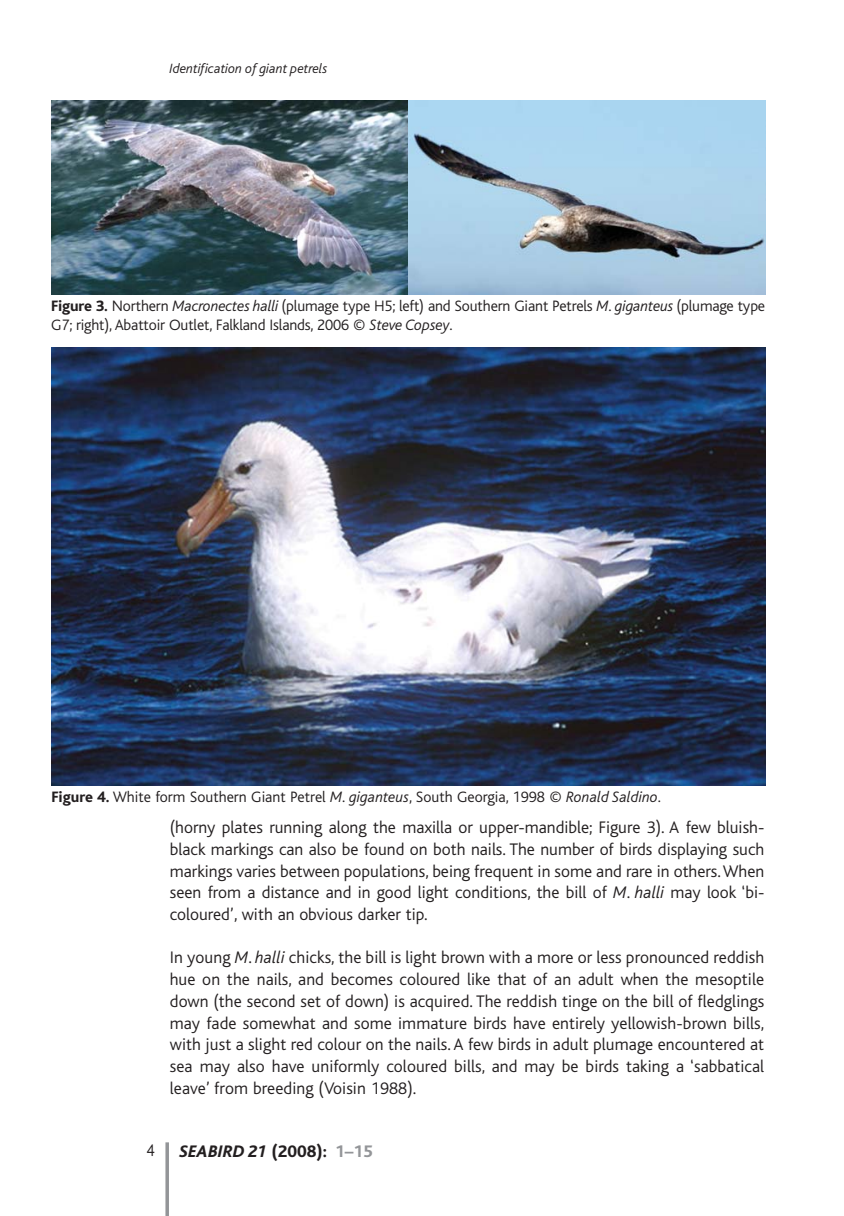
<style>
.page{position:relative;width:844px;height:1216px;background:#fff}
.page>*{position:absolute;margin:0;border:0;box-sizing:border-box;transform-origin:0 0}
.t1{font:300 17.5px/21.7px "Bliss";color:#231f20;text-align:justify}
.t2{font:italic 800 17.5px "Bliss";color:#231f20}
.t3{font:300 17.5px "Bliss";color:#231f20;scale:.9 1}
.t4{font:300 15.75px/19.2px "Bliss";letter-spacing:-.01em;color:#231f20}
.t5{font:italic 300 14px "Bliss";color:#231f20}
.s1{font-weight:800}
.s2{font-style:italic}
.s3{font-style:normal}
.s4{font-style:normal;color:#939598}
</style>
<div class="page">
<svg style="left:165px;top:1142px;width:4px;height:73px"></svg>
<img style="left:51px;top:348px;width:714px;height:437px">
<img style="left:52px;top:101px;width:712px;height:193px">
<p class="t5" style="left:169px;top:63px;width:159px">Identification of giant petrels</p>
<p class="t4" style="left:51px;top:296px;width:715px"><span class="s1">Figure 3.</span> Northern <span class="s2">Macronectes halli</span> (plumage type H5; left) and Southern Giant Petrels <span class="s2">M</span>. <span class="s2">giganteus</span> (plumage type<br>G7; right), Abattoir Outlet, Falkland Islands, 2006 © <span class="s2">Steve Copsey</span>.</p>
<p class="t4" style="left:51px;top:787px;width:611px"><span class="s1">Figure 4.</span> White form Southern Giant Petrel <span class="s2">M</span>. <span class="s2">giganteus</span>, South Georgia, 1998 © <span class="s2">Ronald Saldino</span>.</p>
<p class="t1" style="left:170px;top:817px;width:596px">(horny plates running along the maxilla or upper-mandible; Figure 3). A few bluish&shy;black markings can also be found on both nails. The number of birds displaying such markings varies between populations, being frequent in some and rare in others.When seen from a distance and in good light conditions, the bill of <span class="s2">M</span>. <span class="s2">halli</span> may look ‘bi&shy;coloured’, with an obvious darker tip.</p>
<p class="t1" style="left:170px;top:947px;width:595px">In young <span class="s2">M</span>. <span class="s2">halli</span> chicks, the bill is light brown with a more or less pronounced reddish hue on the nails, and becomes coloured like that of an adult when the mesoptile down (the second set of down) is acquired. The reddish tinge on the bill of fledglings may fade somewhat and some immature birds have entirely yellowish-brown bills, with just a slight red colour on the nails. A few birds in adult plumage encountered at sea may also have uniformly coloured bills, and may be birds taking a ‘sabbatical leave’ from breeding (Voisin 1988).</p>
<p class="t3" style="left:146px;top:1141px;width:11px">4</p>
<p class="t2" style="left:179px;top:1144px;width:195px">SEABIRD 21 <span class="s3">(2008):</span> <span class="s4">1–15</span></p>
</div>
